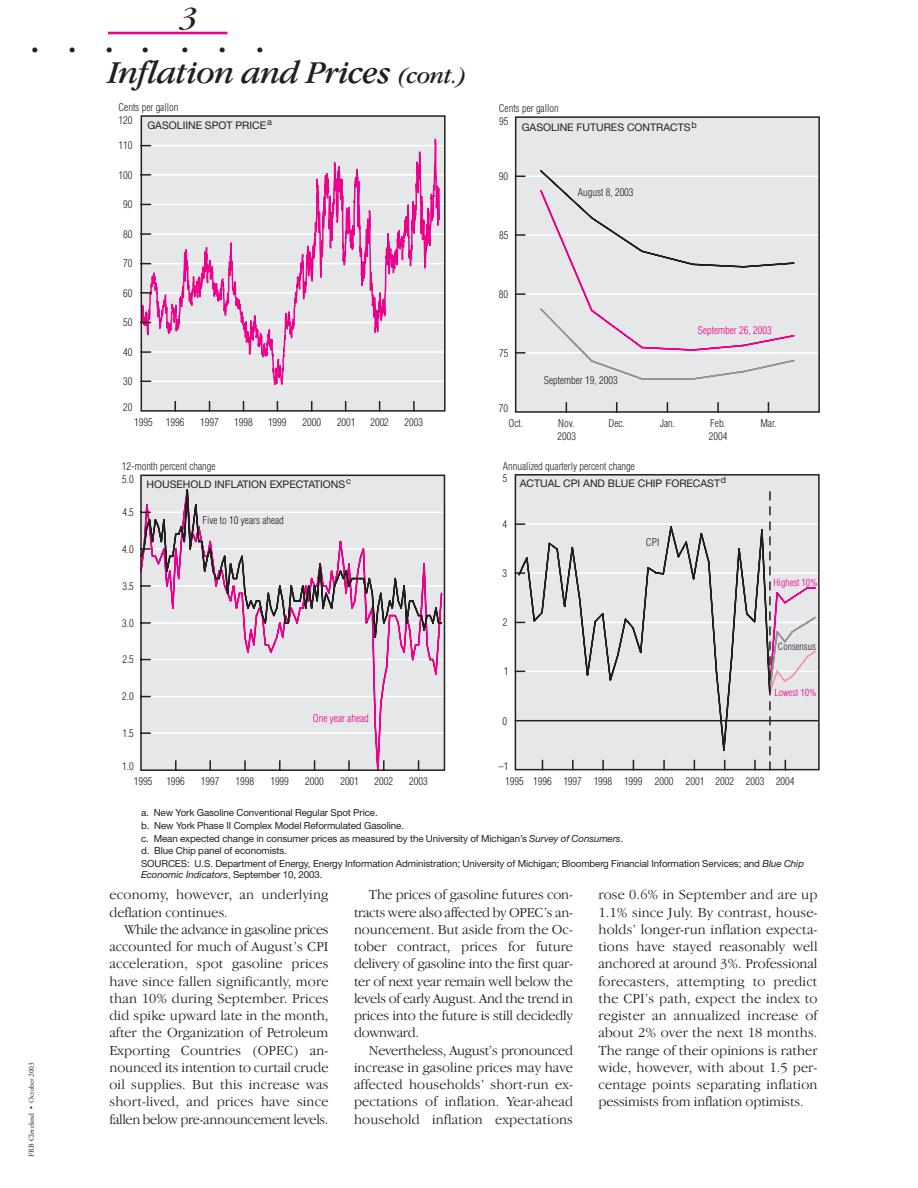
<style>
.page{position:relative;width:918px;height:1188px;background:#fff}
.page>*{position:absolute;margin:0;border:0;box-sizing:border-box;transform-origin:0 0}
.t1{font:italic 33px "Garamond IT Cby BT";letter-spacing:-.02em;color:#231f1f}
.t2{font:italic 30px "Garamond IT Cby BT";color:#231f1f}
.t3{font:18px "Adobe Garamond";color:#231f1f}
.t4{font:300 14.25px/17.2px "Garamond IT Cby BT";letter-spacing:-.005em;color:#231f1f;text-align:justify}
.t5{font:300 14.25px/17.2px "Garamond IT Cby BT";letter-spacing:.015em;color:#231f1f}
.t6{font:300 condensed 10.5px "Helvetica";color:#231f1f}
.t7{font:10.5px "Helvetica Neue";color:#231f1f}
.t8{font:300 condensed 10.5px "Helvetica";color:#ed008b}
.t9{font:9.75px/12.8px "Helvetica Neue";letter-spacing:-.01em;color:#231f1f}
.t10{font:italic 9.75px "Helvetica Neue";letter-spacing:-.01em;color:#231f1f}
.t11{font:300 condensed 9.75px "Helvetica";color:#ed008b}
.t12{font:300 condensed 9.75px "Helvetica";color:#231f1f}
.t13{font:7.5px "Adobe Garamond";letter-spacing:-.005em;color:#231f1f}
.s1{font-size:24px}
.s2{font-style:italic}
.s3{font-style:normal}
</style>
<div class="page">
<hr style="left:108px;top:32px;width:120px;height:2px;background:#ed008b">
<div style="left:516px;top:117px;width:303px;height:295px;background:#e6e7e8"></div>
<hr style="left:516px;top:352px;width:303px;height:2px;background:#fff">
<hr style="left:516px;top:293px;width:303px;height:2px;background:#fff">
<hr style="left:516px;top:234px;width:303px;height:2px;background:#fff">
<hr style="left:516px;top:176px;width:303px;height:1px;background:#fff">
<svg style="left:717px;top:403px;width:2px;height:7px"></svg>
<svg style="left:539px;top:170px;width:257px;height:210px"></svg>
<div style="left:515px;top:116px;width:305px;height:297px;border:2px solid #231f1f"></div>
<svg style="left:516px;top:352px;width:9px;height:2px"></svg>
<svg style="left:516px;top:293px;width:9px;height:2px"></svg>
<svg style="left:516px;top:234px;width:9px;height:2px"></svg>
<svg style="left:140px;top:474px;width:306px;height:297px;background:#dbd3d9"></svg>
<div style="left:515px;top:475px;width:304px;height:295px;background:#e6e7e8"></div>
<hr style="left:515px;top:523px;width:304px;height:2px;background:#fff">
<svg style="left:572px;top:761px;width:2px;height:6px"></svg>
<svg style="left:602px;top:761px;width:2px;height:6px"></svg>
<svg style="left:663px;top:761px;width:2px;height:6px"></svg>
<svg style="left:754px;top:761px;width:2px;height:6px"></svg>
<svg style="left:518px;top:523px;width:6px;height:2px"></svg>
<svg style="left:518px;top:526px;width:250px;height:225px"></svg>
<svg style="left:768px;top:492px;width:49px;height:275px"></svg>
<div style="left:515px;top:474px;width:305px;height:296px;border:2px solid #231f1f"></div>
<svg style="left:140px;top:115px;width:306px;height:297px;background:#e3d0dc"></svg>
<h2 class="t2" style="left:182px;top:6px;width:18px">3</h2>
<p class="t3" style="left:32px;top:43px;width:46px">• •</p>
<p class="t3" style="left:106px;top:43px;width:44px">• •</p>
<p class="t3" style="left:181px;top:43px;width:46px">• •</p>
<p class="t3" style="left:256px;top:43px;width:8px">•</p>
<h1 class="t1" style="left:109px;top:60px;width:360px">Inflation and Prices <span class="s1">(cont.)</span></h1>
<p class="t6" style="left:118px;top:103px;width:61px">Cents per gallon</p>
<p class="t6" style="left:118px;top:116px;width:15px">120</p>
<p class="t6" style="left:118px;top:142px;width:15px">110</p>
<p class="t6" style="left:118px;top:171px;width:15px">100</p>
<p class="t6" style="left:123px;top:200px;width:11px">90</p>
<p class="t6" style="left:123px;top:230px;width:11px">80</p>
<p class="t6" style="left:123px;top:260px;width:11px">70</p>
<p class="t6" style="left:123px;top:289px;width:11px">60</p>
<p class="t6" style="left:123px;top:318px;width:11px">50</p>
<p class="t6" style="left:123px;top:348px;width:11px">40</p>
<p class="t6" style="left:123px;top:377px;width:11px">30</p>
<p class="t6" style="left:123px;top:403px;width:11px">20</p>
<p class="t7" style="left:147px;top:121px;width:126px">GASOLIINE SPOT PRICE<sup>a</sup></p>
<p class="t6" style="left:134px;top:418px;width:52px">1995 1996</p>
<p class="t6" style="left:200px;top:418px;width:20px">1997</p>
<p class="t6" style="left:234px;top:418px;width:20px">1998</p>
<p class="t6" style="left:268px;top:418px;width:20px">1999</p>
<p class="t6" style="left:302px;top:418px;width:20px">2000</p>
<p class="t6" style="left:337px;top:418px;width:20px">2001</p>
<p class="t6" style="left:370px;top:418px;width:20px">2002</p>
<p class="t6" style="left:405px;top:418px;width:20px">2003</p>
<p class="t6" style="left:122px;top:462px;width:95px">12-month percent change</p>
<p class="t6" style="left:122px;top:475px;width:13px">5.0</p>
<p class="t6" style="left:122px;top:508px;width:13px">4.5</p>
<p class="t6" style="left:122px;top:545px;width:13px">4.0</p>
<p class="t6" style="left:122px;top:582px;width:13px">3.5</p>
<p class="t6" style="left:122px;top:619px;width:13px">3.0</p>
<p class="t6" style="left:122px;top:656px;width:13px">2.5</p>
<p class="t6" style="left:122px;top:693px;width:13px">2.0</p>
<p class="t6" style="left:122px;top:729px;width:13px">1.5</p>
<p class="t6" style="left:122px;top:762px;width:13px">1.0</p>
<p class="t7" style="left:147px;top:481px;width:206px">HOUSEHOLD INFLATION EXPECTATIONS<sup>c</sup></p>
<p class="t6" style="left:203px;top:516px;width:83px">Five to 10 years ahead</p>
<p class="t8" style="left:313px;top:714px;width:57px">One year ahead</p>
<p class="t6" style="left:134px;top:777px;width:20px">1995</p>
<p class="t6" style="left:166px;top:777px;width:20px">1996</p>
<p class="t6" style="left:201px;top:777px;width:20px">1997</p>
<p class="t6" style="left:236px;top:777px;width:20px">1998</p>
<p class="t6" style="left:270px;top:777px;width:20px">1999</p>
<p class="t6" style="left:305px;top:777px;width:20px">2000</p>
<p class="t6" style="left:340px;top:777px;width:20px">2001</p>
<p class="t6" style="left:375px;top:777px;width:20px">2002</p>
<p class="t6" style="left:409px;top:777px;width:20px">2003</p>
<p class="t6" style="left:499px;top:104px;width:61px">Cents per gallon</p>
<p class="t6" style="left:499px;top:117px;width:11px">95</p>
<p class="t7" style="left:522px;top:124px;width:177px">GASOLINE FUTURES CONTRACTS<sup>b</sup></p>
<p class="t6" style="left:499px;top:172px;width:11px">90</p>
<p class="t6" style="left:499px;top:231px;width:11px">85</p>
<p class="t6" style="left:578px;top:188px;width:57px">August 8, 2003</p>
<p class="t6" style="left:499px;top:290px;width:11px">80</p>
<p class="t6" style="left:499px;top:349px;width:11px">75</p>
<p class="t6" style="left:499px;top:404px;width:11px">70</p>
<p class="t6" style="left:544px;top:376px;width:75px">September 19, 2003</p>
<p class="t8" style="left:698px;top:326px;width:75px">September 26, 2003</p>
<p class="t6" style="left:509px;top:419px;width:16px">Oct.</p>
<p class="t6" style="left:558px;top:419px;width:18px">Nov.</p>
<p class="t6" style="left:609px;top:419px;width:18px">Dec.</p>
<p class="t6" style="left:660px;top:419px;width:17px">Jan.</p>
<p class="t6" style="left:710px;top:419px;width:17px">Feb.</p>
<p class="t6" style="left:760px;top:419px;width:18px">Mar.</p>
<p class="t6" style="left:558px;top:432px;width:20px">2003</p>
<p class="t6" style="left:709px;top:432px;width:20px">2004</p>
<p class="t6" style="left:503px;top:462px;width:134px">Annualized quarterly percent change</p>
<p class="t6" style="left:503px;top:475px;width:6px">5</p>
<p class="t7" style="left:520px;top:479px;width:208px">ACTUAL CPI AND BLUE CHIP FORECAST<sup>d</sup></p>
<p class="t6" style="left:503px;top:520px;width:6px">4</p>
<p class="t6" style="left:503px;top:569px;width:6px">3</p>
<p class="t6" style="left:646px;top:538px;width:15px">CPI</p>
<p class="t6" style="left:503px;top:618px;width:6px">2</p>
<p class="t6" style="left:504px;top:667px;width:6px">1</p>
<p class="t6" style="left:503px;top:717px;width:6px">0</p>
<p class="t6" style="left:499px;top:762px;width:11px">–1</p>
<p class="t11" style="left:773px;top:578px;width:46px">Highest 10%</p>
<p class="t12" style="left:778px;top:642px;width:39px">Consensus</p>
<p class="t11" style="left:775px;top:689px;width:44px">Lowest 10%</p>
<p class="t6" style="left:505px;top:777px;width:291px">1995 1996 1997 1998 1999 2000 2001 2002 2003 2004</p>
<p class="t13" style="left:28px;top:1156px;width:96px;rotate:-90deg">FRB Cleveland • October 2003</p>
<p class="t9" style="left:141px;top:807px;width:665px">a. New York Gasoline Conventional Regular Spot Price.<br>b. New York Phase II Complex Model Reformulated Gasoline.<br>c. Mean expected change in consumer prices as measured by the University of Michigan’s <span class="s2">Survey of Consumers</span>.<br>d. Blue Chip panel of economists.<br>SOURCES: U.S. Department of Energy, Energy Information Administration; University of Michigan; Bloomberg Financial Information Services; and <span class="s2">Blue Chip</span></p>
<p class="t10" style="left:141px;top:871px;width:183px">Economic Indicators<span class="s3">, September 10, 2003.</span></p>
<p class="t5" style="left:110px;top:887px;width:220px">economy, however, an underlying deflation continues.</p>
<p class="t4" style="left:110px;top:922px;width:221px;text-indent:15px">While the advance in gasoline prices accounted for much of August’s CPI acceleration, spot gasoline prices have since fallen significantly, more than 10% during September. Prices did spike upward late in the month, after the Organization of Petroleum Exporting Countries (OPEC) an&shy;nounced its intention to curtail crude oil supplies. But this increase was short-lived, and prices have since fallen below pre-announcement levels.</p>
<p class="t4" style="left:599px;top:887px;width:221px">rose 0.6% in September and are up 1.1% since July. By contrast, house&shy;holds’ longer-run inflation expecta&shy;tions have stayed reasonably well anchored at around 3%. Professional forecasters, attempting to predict the CPI’s path, expect the index to register an annualized increase of about 2% over the next 18 months.<br>The range of their opinions is rather wide, however, with about 1.5 per&shy;centage points separating inflation pessimists from inflation optimists.</p>
<p class="t4" style="left:354px;top:887px;width:221px;text-indent:15px">The prices of gasoline futures con&shy;tracts were also affected by OPEC’s an&shy;nouncement. But aside from the Oc&shy;tober contract, prices for future delivery of gasoline into the first quar&shy;ter of next year remain well below the levels of early August. And the trend in prices into the future is still decidedly downward.</p>
<p class="t4" style="left:354px;top:1043px;width:221px;text-indent:15px">Nevertheless, August’s pronounced increase in gasoline prices may have affected households’ short-run ex&shy;pectations of inflation. Year-ahead household inflation expectations</p>
</div>
